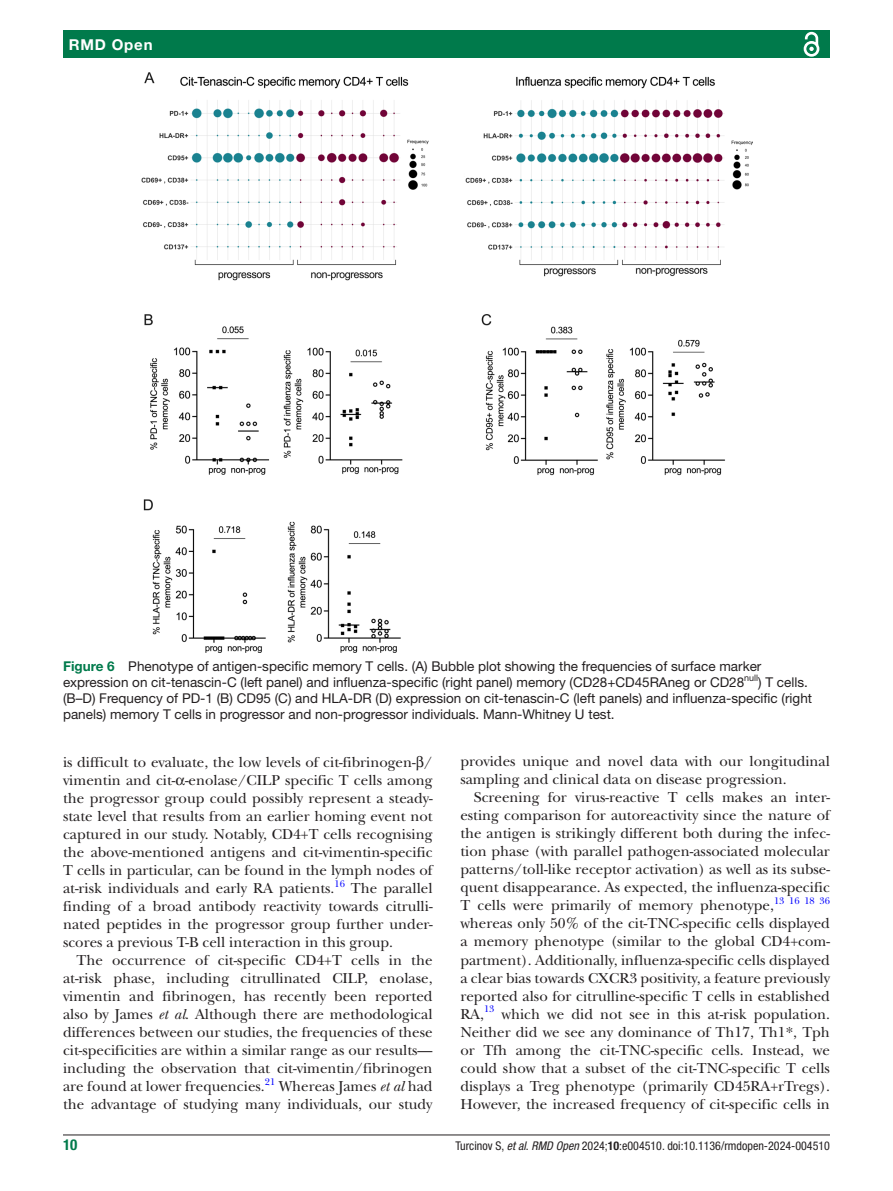
<style>
.page{position:relative;width:893px;height:1191px;background:#fff}
.page>*{position:absolute;margin:0;border:0;box-sizing:border-box;transform-origin:0 0}
.t1{font:15px/18px "New Baskerville";color:#231f20;text-align:justify}
.t2{font:700 15px "Helvetica Neue LT Std";letter-spacing:.055em;color:#fff}
.t3{font:700 condensed 15px "Helvetica Neue LT Std";color:#007a4b}
.t4{font:13.5px/16.2px "Helvetica Neue LT Std";color:#231f20}
.t5{font:condensed 12px "Helvetica Neue LT Std";color:#231f20}
.t6{font:9.9px "New Baskerville";color:#00f}
.s1{font-weight:700;color:#007a4b}
.s2{font-style:italic}
.s3{font-weight:700}
</style>
<div class="page">
<hr style="left:63px;top:1134px;width:767px;height:1px;background:#231f20">
<div style="left:63px;top:31px;width:767px;height:27px;background:#007a4b"></div>
<svg style="left:803px;top:31px;width:17px;height:26px"></svg>
<img style="left:141px;top:73px;width:611px;height:580px">
<p class="t2" style="left:69px;top:35px;width:85px">RMD Open</p>
<p class="t4" style="left:63px;top:657px;width:751px"><span class="s1">Figure 6</span> Phenotype of antigen-specific memory T cells. (A) Bubble plot showing the frequencies of surface marker expression on cit-tenascin-C (left panel) and influenza-specific (right panel) memory (CD28+CD45RAneg or CD28<sup>null</sup>) T cells. (B–D) Frequency of PD-1 (B) CD95 (C) and HLA-DR (D) expression on cit-tenascin-C (left panels) and influenza-specific (right panels) memory T cells in progressor and non-progressor individuals. Mann-Whitney U test.</p>
<p class="t1" style="left:63px;top:753px;width:371px">is difficult to evaluate, the low levels of cit-fibrinogen- / vimentin and cit- -enolase/CILP specific T cells among the progressor group could possibly represent a steady&shy;state level that results from an earlier homing event not captured in our study. Notably, CD4+T cells recognising the above-mentioned antigens and cit-vimentin-specific T cells in particular, can be found in the lymph nodes of at-risk individuals and early RA patients.</p>
<p class="t6" style="left:335px;top:877px;width:12px">16</p>
<p class="t1" style="left:63px;top:879px;width:371px;text-indent:288px">The parallel finding of a broad antibody reactivity towards citrulli&shy;nated peptides in the progressor group further under&shy;scores a previous T-B cell interaction in this group.</p>
<p class="t1" style="left:63px;top:951px;width:371px;text-indent:14px">The occurrence of cit-specific CD4+T cells in the at-risk phase, including citrullinated CILP, enolase, vimentin and fibrinogen, has recently been reported also by James <span class="s2">et al</span>. Although there are methodological differences between our studies, the frequencies of these cit-specificities are within a similar range as our results— including the observation that cit-vimentin/fibrinogen are found at lower frequencies.<sup>21</sup> Whereas James <span class="s2">et al</span> had the advantage of studying many individuals, our study</p>
<p class="t1" style="left:460px;top:752px;width:371px">provides unique and novel data with our longitudinal sampling and clinical data on disease progression.</p>
<p class="t1" style="left:460px;top:788px;width:371px;text-indent:14px">Screening for virus-reactive T cells makes an inter&shy;esting comparison for autoreactivity since the nature of the antigen is strikingly different both during the infec&shy;tion phase (with parallel pathogen-associated molecular patterns/toll-like receptor activation) as well as its subse&shy;quent disappearance. As expected, the influenza-specific T cells were primarily of memory phenotype,</p>
<p class="t6" style="left:774px;top:894px;width:57px">13 16 18 36</p>
<p class="t1" style="left:460px;top:914px;width:371px">whereas only 50% of the cit-TNC-specific cells displayed a memory phenotype (similar to the global CD4+com&shy;partment). Additionally, influenza-specific cells displayed a clear bias towards CXCR3 positivity, a feature previously reported also for citrulline-specific T cells in established RA,</p>
<p class="t6" style="left:484px;top:1003px;width:12px">13</p>
<p class="t1" style="left:460px;top:1005px;width:371px;text-indent:41px">which we did not see in this at-risk population.<br>Neither did we see any dominance of Th17, Th1*, Tph or Tfh among the cit-TNC-specific cells. Instead, we could show that a subset of the cit-TNC-specific T cells displays a Treg phenotype (primarily CD45RA+rTregs).<br>However, the increased frequency of cit-specific cells in</p>
<p class="t3" style="left:63px;top:1135px;width:16px">10</p>
<p class="t5" style="left:455px;top:1138px;width:376px">Turcinov S, <span class="s2">et al</span>. <span class="s2">RMD Open</span> 2024;<span class="s3">10</span>:e004510. doi:10.1136/rmdopen-2024-004510</p>
</div>
